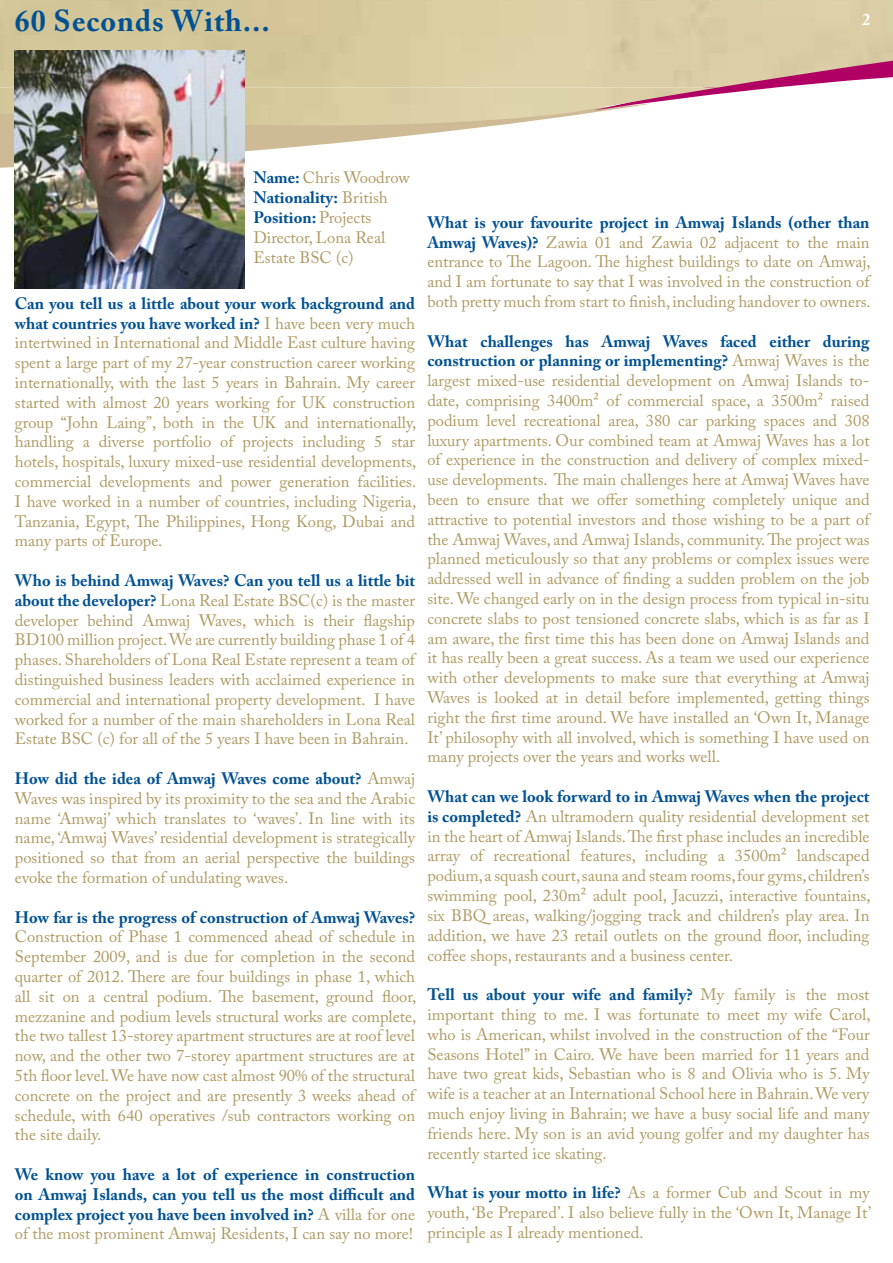
<style>
.page{position:relative;width:893px;height:1263px;background:#fff}
.page>*{position:absolute;margin:0;border:0;box-sizing:border-box;transform-origin:0 0}
.t1{font:700 30px "Adobe Caslon Pro";letter-spacing:.03em;color:#005192}
.t2{font:16.5px/19.8px "Adobe Caslon Pro";color:#ae9962;text-align:justify}
.t3{font:700 16.5px/19.8px "Adobe Caslon Pro";color:#005192;text-align:justify}
.t4{font:700 16.5px "Adobe Caslon Pro";color:#fff}
.s1{font-weight:700;color:#005192}
.s2{font-weight:400;color:#ae9962}
</style>
<div class="page">
<svg style="left:0;top:138px;width:385px;height:31px"></svg>
<img style="left:0;top:0;width:893px;height:88px">
<img style="left:0;top:88px;width:717px;height:50px">
<img style="left:15px;top:50px;width:229px;height:239px">
<h1 class="t1" style="left:15px;top:3px;width:256px">60 Seconds With...</h1>
<p class="t4" style="left:862px;top:10px;width:10px">2</p>
<p class="t2" style="left:254px;top:168px;width:158px;text-align:left"><span class="s1">Name:</span> Chris Woodrow<br><span class="s1">Nationality:</span> British<br><span class="s1">Position:</span> Projects<br>Director, Lona Real<br>Estate BSC (c)</p>
<p class="t2" style="left:15px;top:293px;width:403px"><span class="s1">Can you tell us a little about your work background and what countries you have worked in?</span> I have been very much intertwined in International and Middle East culture having spent a large part of my 27-year construction career working internationally, with the last 5 years in Bahrain. My career started with almost 20 years working for UK construction group “John Laing”, both in the UK and internationally, handling a diverse portfolio of projects including 5 star hotels, hospitals, luxury mixed-use residential developments, commercial developments and power generation facilities.<br>I have worked in a number of countries, including Nigeria, Tanzania, Egypt, The Philippines, Hong Kong, Dubai and many parts of Europe.</p>
<p class="t2" style="left:15px;top:570px;width:402px"><span class="s1">Who is behind Amwaj Waves? Can you tell us a little bit about the developer?</span> Lona Real Estate BSC(c) is the master developer behind Amwaj Waves, which is their flagship BD100 million project. We are currently building phase 1 of 4 phases. Shareholders of Lona Real Estate represent a team of distinguished business leaders with acclaimed experience in commercial and international property development. I have worked for a number of the main shareholders in Lona Real Estate BSC (c) for all of the 5 years I have been in Bahrain.</p>
<p class="t2" style="left:15px;top:768px;width:402px"><span class="s1">How did the idea of Amwaj Waves come about?</span> Amwaj Waves was inspired by its proximity to the sea and the Arabic name ‘Amwaj’ which translates to ‘waves’. In line with its name, ‘Amwaj Waves’ residential development is strategically positioned so that from an aerial perspective the buildings evoke the formation of undulating waves.</p>
<p class="t3" style="left:15px;top:907px;width:402px">How far is the progress of construction of Amwaj Waves?</p>
<p class="t2" style="left:15px;top:927px;width:403px">Construction of Phase 1 commenced ahead of schedule in September 2009, and is due for completion in the second quarter of 2012. There are four buildings in phase 1, which all sit on a central podium. The basement, ground floor, mezzanine and podium levels structural works are complete, the two tallest 13-storey apartment structures are at roof level now, and the other two 7-storey apartment structures are at 5th floor level. We have now cast almost 90% of the structural concrete on the project and are presently 3 weeks ahead of schedule, with 640 operatives /sub contractors working on the site daily.</p>
<p class="t3" style="left:15px;top:1164px;width:402px">We know you have a lot of experience in construction on Amwaj Islands, can you tell us the most difficult and complex project you have been involved in? <span class="s2">A villa for one of the most prominent Amwaj Residents, I can say no more!</span></p>
<p class="t2" style="left:427px;top:212px;width:445px"><span class="s1">What is your favourite project in Amwaj Islands (other than Amwaj Waves)?</span> Zawia 01 and Zawia 02 adjacent to the main entrance to The Lagoon. The highest buildings to date on Amwaj, and I am fortunate to say that I was involved in the construction of both pretty much from start to finish, including handover to owners.</p>
<p class="t2" style="left:427px;top:331px;width:444px"><span class="s1">What challenges has Amwaj Waves faced either during construction or planning or implementing?</span> Amwaj Waves is the largest mixed-use residential development on Amwaj Islands to&shy;date, comprising 3400m² of commercial space, a 3500m² raised podium level recreational area, 380 car parking spaces and 308 luxury apartments. Our combined team at Amwaj Waves has a lot of experience in the construction and delivery of complex mixed&shy;use developments. The main challenges here at Amwaj Waves have been to ensure that we offer something completely unique and attractive to potential investors and those wishing to be a part of the Amwaj Waves, and Amwaj Islands, community. The project was planned meticulously so that any problems or complex issues were addressed well in advance of finding a sudden problem on the job site. We changed early on in the design process from typical in-situ concrete slabs to post tensioned concrete slabs, which is as far as I am aware, the first time this has been done on Amwaj Islands and it has really been a great success. As a team we used our experience with other developments to make sure that everything at Amwaj Waves is looked at in detail before implemented, getting things right the first time around. We have installed an ‘Own It, Manage It’ philosophy with all involved, which is something I have used on many projects over the years and works well.</p>
<p class="t2" style="left:427px;top:786px;width:445px"><span class="s1">What can we look forward to in Amwaj Waves when the project is completed?</span> An ultramodern quality residential development set in the heart of Amwaj Islands. The first phase includes an incredible array of recreational features, including a 3500m² landscaped podium, a squash court, sauna and steam rooms, four gyms, children’s swimming pool, 230m² adult pool, Jacuzzi, interactive fountains, six BBQ areas, walking/jogging track and children’s play area. In addition, we have 23 retail outlets on the ground floor, including coffee shops, restaurants and a business center.</p>
<p class="t2" style="left:427px;top:984px;width:445px"><span class="s1">Tell us about your wife and family?</span> My family is the most important thing to me. I was fortunate to meet my wife Carol, who is American, whilst involved in the construction of the “Four Seasons Hotel” in Cairo. We have been married for 11 years and have two great kids, Sebastian who is 8 and Olivia who is 5. My wife is a teacher at an International School here in Bahrain. We very much enjoy living in Bahrain; we have a busy social life and many friends here. My son is an avid young golfer and my daughter has recently started ice skating.</p>
<p class="t2" style="left:427px;top:1182px;width:445px"><span class="s1">What is your motto in life?</span> As a former Cub and Scout in my youth, ‘Be Prepared’. I also believe fully in the ‘Own It, Manage It’ principle as I already mentioned.</p>
</div>
